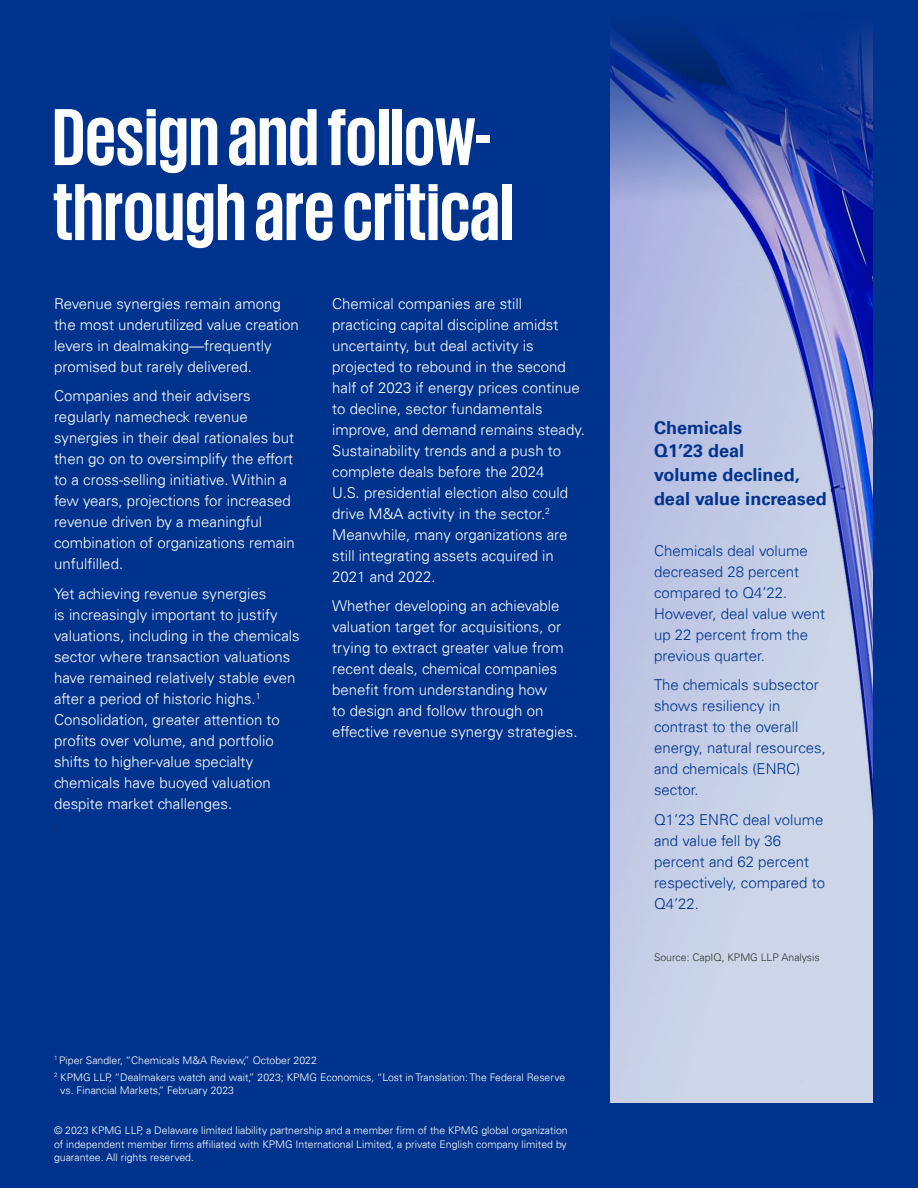
<style>
.page{position:relative;width:918px;height:1188px;background:#00338d}
.page>*{position:absolute;margin:0;border:0;box-sizing:border-box;transform-origin:0 0}
.t1{font:700 82.5px/75px "KPMG";color:#fff}
.t2{font:700 18px/24px "Univers 65";color:#00338d}
.t3{font:300 15px/21px "Univers 45";color:#fff}
.t4{font:300 15px/21px "Univers 45";color:#00338d}
.t5{font:300 10.5px/13.5px "Univers 45";color:#fff}
.t6{font:300 10.5px "Univers 45";color:#333}
</style>
<div class="page">
<img style="left:610px;top:30px;width:263px;height:1072px">
<h1 class="t1" style="left:52px;top:97px;width:462px">Design and follow&shy;through are critical</h1>
<p class="t3" style="left:54px;top:293px;width:246px">Revenue synergies remain among the most underutilized value creation levers in dealmaking—frequently promised but rarely delivered.</p>
<p class="t3" style="left:54px;top:386px;width:242px">Companies and their advisers regularly namecheck revenue synergies in their deal rationales but then go on to oversimplify the effort to a cross-selling initiative. Within a few years, projections for increased revenue driven by a meaningful combination of organizations remain unfulfilled.</p>
<p class="t3" style="left:54px;top:583px;width:247px">Yet achieving revenue synergies<br>is increasingly important to justify valuations, including in the chemicals sector where transaction valuations have remained relatively stable even after a period of historic highs.<sup>1<br></sup>Consolidation, greater attention to profits over volume, and portfolio shifts to higher-value specialty chemicals have buoyed valuation despite market challenges.</p>
<p class="t6" style="left:54px;top:823px;width:7px">1</p>
<p class="t3" style="left:332px;top:293px;width:254px">Chemical companies are still practicing capital discipline amidst uncertainty, but deal activity is projected to rebound in the second half of 2023 if energy prices continue to decline, sector fundamentals improve, and demand remains steady.<br>Sustainability trends and a push to complete deals before the 2024<br>U.S. presidential election also could drive M&amp;A activity in the sector.<sup>2<br></sup>Meanwhile, many organizations are still integrating assets acquired in 2021 and 2022.</p>
<p class="t3" style="left:332px;top:596px;width:247px">Whether developing an achievable valuation target for acquisitions, or trying to extract greater value from recent deals, chemical companies benefit from understanding how<br>to design and follow through on effective revenue synergy strategies.</p>
<p class="t5" style="left:54px;top:1051px;width:513px;line-height:17.1px"><sup>1</sup> Piper Sandler, “Chemicals M&amp;A Review,” October 2022<br><sup>2</sup> KPMG LLP, “Dealmakers watch and wait,” 2023; KPMG Economics, “Lost in Translation: The Federal Reserve</p>
<p class="t5" style="left:60px;top:1084px;width:175px">vs. Financial Markets,” February 2023</p>
<p class="t5" style="left:54px;top:1124px;width:515px;text-align:justify">© 2023 KPMG LLP, a Delaware limited liability partnership and a member firm of the KPMG global organization of independent member firms affiliated with KPMG International Limited, a private English company limited by guarantee. All rights reserved.</p>
<p class="t2" style="left:654px;top:415px;width:174px">Chemicals<br>Q1’23 deal<br>volume declined, deal value increased</p>
<p class="t4" style="left:654px;top:540px;width:173px">Chemicals deal volume decreased 28 percent compared to Q4’22.<br>However, deal value went up 22 percent from the previous quarter.</p>
<p class="t4" style="left:654px;top:675px;width:173px">The chemicals subsector shows resiliency in contrast to the overall energy, natural resources, and chemicals (ENRC) sector.</p>
<p class="t4" style="left:654px;top:809px;width:173px">Q1’23 ENRC deal volume and value fell by 36 percent and 62 percent respectively, compared to<br>Q4’22.</p>
<p class="t6" style="left:654px;top:951px;width:167px">Source: CapIQ, KPMG LLP Analysis</p>
</div>
